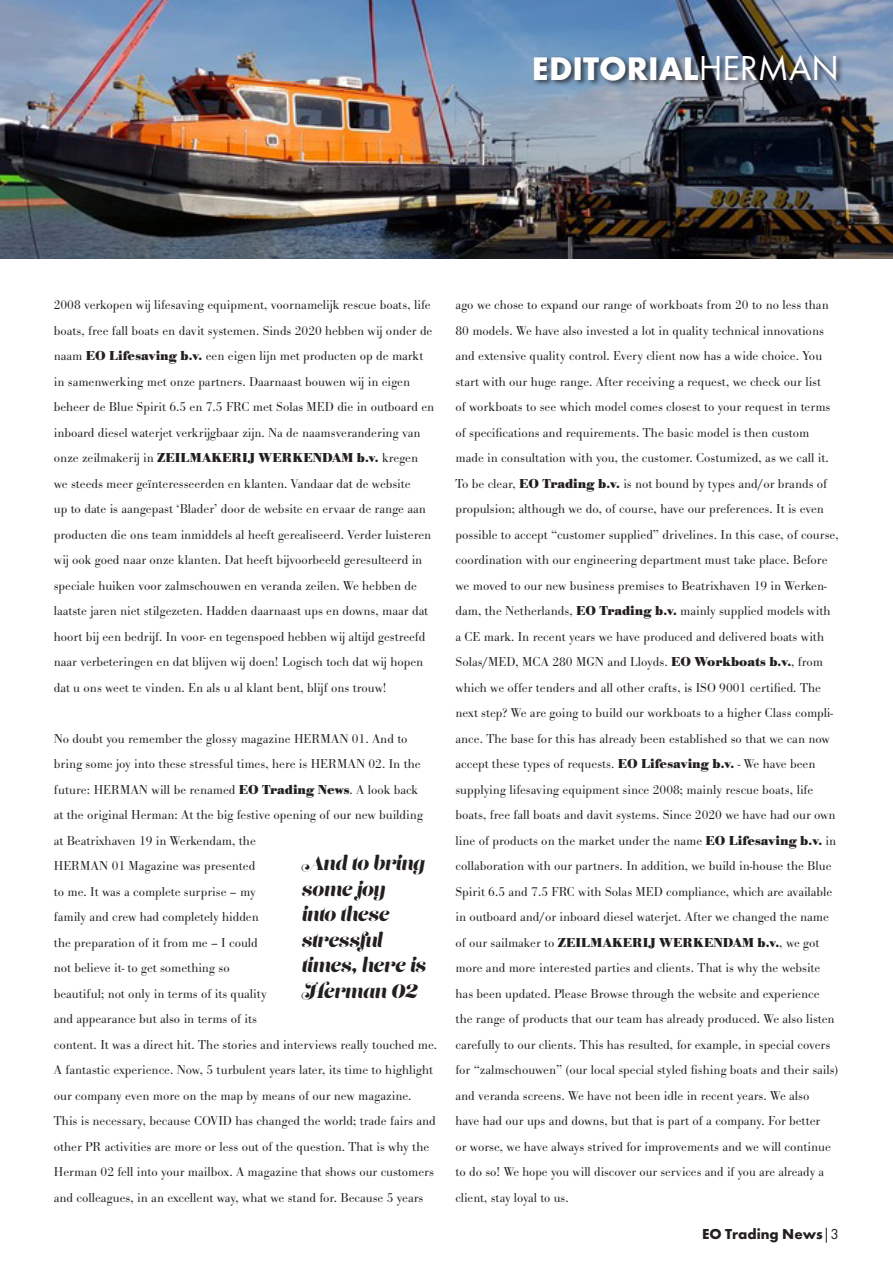
<style>
.page{position:relative;width:893px;height:1263px;background:#fff}
.page>*{position:absolute;margin:0;border:0;box-sizing:border-box;transform-origin:0 0}
.t1{font:700 30px "Futura";color:#fff}
.t2{font:19.5px/25.5px "Lust Script Display";color:#231f20}
.t3{font:700 15px "Futura PT";color:#231f20}
.t4{font:300 13.5px/25.5px "Bodoni URW";color:#231f20}
.s1{font-family:"Futura PT";font-weight:400;font-size:36px}
.s2{font-weight:700}
.s3{font-weight:400}
</style>
<div class="page">
<img style="left:0;top:0;width:893px;height:258px">
<div style="left:533px;top:53px;width:310px;height:34px;background:#231f20;opacity:.75"></div>
<p class="t1" style="left:532px;top:47px;width:309px">EDITORIAL<span class="s1">HERMAN</span></p>
<p class="t4" style="left:54px;top:292px;width:382px">2008 verkopen wij lifesaving equipment, voornamelijk rescue boats, life boats, free fall boats en davit systemen. Sinds 2020 hebben wij onder de naam <span class="s2">EO Lifesaving b.v.</span> een eigen lijn met producten op de markt in samenwerking met onze partners. Daarnaast bouwen wij in eigen beheer de Blue Spirit 6.5 en 7.5 FRC met Solas MED die in outboard en inboard diesel waterjet verkrijgbaar zijn. Na de naamsverandering van onze zeilmakerij in <span class="s2">ZEILMAKERIJ WERKENDAM b.v.</span> kregen we steeds meer geïnteresseerden en klanten. Vandaar dat de website<br>up to date is aangepast ‘Blader’ door de website en ervaar de range aan producten die ons team inmiddels al heeft gerealiseerd. Verder luisteren wij ook goed naar onze klanten. Dat heeft bijvoorbeeld geresulteerd in speciale huiken voor zalmschouwen en veranda zeilen. We hebben de laatste jaren niet stilgezeten. Hadden daarnaast ups en downs, maar dat hoort bij een bedrijf. In voor- en tegenspoed hebben wij altijd gestreefd naar verbeteringen en dat blijven wij doen! Logisch toch dat wij hopen dat u ons weet te vinden. En als u al klant bent, blijf ons trouw!</p>
<p class="t4" style="left:54px;top:725px;width:385px">No doubt you remember the glossy magazine HERMAN 01. And to bring some joy into these stressful times, here is HERMAN 02. In the future: HERMAN will be renamed <span class="s2">EO Trading News</span>. A look back<br>at the original Herman: At the big festive opening of our new building<br>at Beatrixhaven 19 in Werkendam, the<br>HERMAN 01 Magazine was presented<br>to me. It was a complete surprise – my<br>family and crew had completely hidden<br>the preparation of it from me – I could<br>not believe it- to get something so<br>beautiful; not only in terms of its quality<br>and appearance but also in terms of its<br>content. It was a direct hit. The stories and interviews really touched me.<br>A fantastic experience. Now, 5 turbulent years later, its time to highlight our company even more on the map by means of our new magazine.<br>This is necessary, because COVID has changed the world; trade fairs and other PR activities are more or less out of the question. That is why the Herman 02 fell into your mailbox. A magazine that shows our customers and colleagues, in an excellent way, what we stand for. Because 5 years</p>
<p class="t2" style="left:302px;top:852px;width:125px">And to bring some joy</p>
<p class="t2" style="left:302px;top:903px;width:126px">into these stressful times, here is<br>Herman 02</p>
<p class="t4" style="left:455px;top:292px;width:385px">ago we chose to expand our range of workboats from 20 to no less than 80 models. We have also invested a lot in quality technical innovations and extensive quality control. Every client now has a wide choice. You start with our huge range. After receiving a request, we check our list<br>of workboats to see which model comes closest to your request in terms of specifications and requirements. The basic model is then custom made in consultation with you, the customer. Costumized, as we call it.<br>To be clear, <span class="s2">EO Trading b.v.</span> is not bound by types and/or brands of propulsion; although we do, of course, have our preferences. It is even possible to accept “customer supplied” drivelines. In this case, of course, coordination with our engineering department must take place. Before we moved to our new business premises to Beatrixhaven 19 in Werken&shy;dam, the Netherlands, <span class="s2">EO Trading b.v.</span> mainly supplied models with a CE mark. In recent years we have produced and delivered boats with Solas/MED, MCA 280 MGN and Lloyds. <span class="s2">EO Workboats b.v.</span>, from which we offer tenders and all other crafts, is ISO 9001 certified. The next step? We are going to build our workboats to a higher Class compli&shy;ance. The base for this has already been established so that we can now accept these types of requests. <span class="s2">EO Lifesaving b.v.</span> - We have been supplying lifesaving equipment since 2008; mainly rescue boats, life boats, free fall boats and davit systems. Since 2020 we have had our own line of products on the market under the name <span class="s2">EO Lifesaving b.v.</span> in collaboration with our partners. In addition, we build in-house the Blue Spirit 6.5 and 7.5 FRC with Solas MED compliance, which are available in outboard and/or inboard diesel waterjet. After we changed the name of our sailmaker to <span class="s2">ZEILMAKERIJ WERKENDAM b.v.</span>, we got more and more interested parties and clients. That is why the website has been updated. Please Browse through the website and experience the range of products that our team has already produced. We also listen carefully to our clients. This has resulted, for example, in special covers for “zalmschouwen” (our local special styled fishing boats and their sails) and veranda screens. We have not been idle in recent years. We also<br>have had our ups and downs, but that is part of a company. For better<br>or worse, we have always strived for improvements and we will continue to do so! We hope you will discover our services and if you are already a client, stay loyal to us.</p>
<p class="t3" style="left:702px;top:1224px;width:138px">EO Trading News<span class="s3">|3</span></p>
</div>
